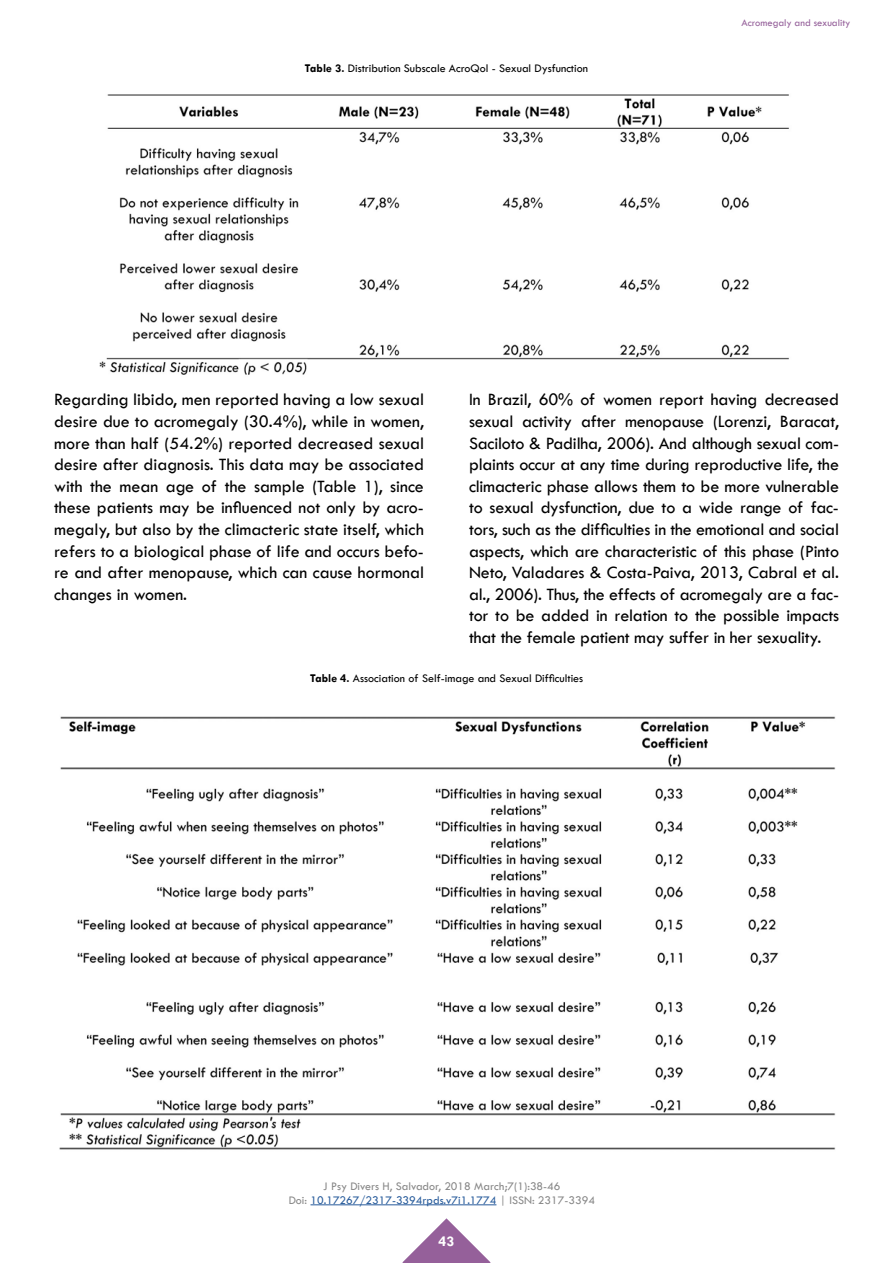
<style>
.page{position:relative;width:893px;height:1263px;background:#fff}
.page>*{position:absolute;margin:0;border:0;box-sizing:border-box;transform-origin:0 0}
.t1{font:18px/21.6px "Tw Cen";letter-spacing:-.01em;color:#000;text-align:justify}
.t2{font:700 15px "Tw Cen";color:#fff}
.t3{font:12px "Tw Cen";color:#000}
.t4{font:12px/14.4px "Tw Cen";color:#878787;text-align:center}
.t5{font:10.5px "Tw Cen";color:#95609a}
.s1{font-weight:700}
.s2{color:#275b9b}
</style>
<div class="page">
<svg style="left:402px;top:1218px;width:89px;height:45px"></svg>
<hr style="left:310px;top:1204px;width:186px;height:1px;background:#275b9b">
<img style="left:99px;top:94px;width:690px;height:281px">
<img style="left:59px;top:716px;width:777px;height:434px">
<p class="t3" style="left:305px;top:61px;width:285px"><span class="s1">Table 3.</span> Distribution Subscale AcroQol - Sexual Dysfunction</p>
<p class="t5" style="left:742px;top:17px;width:110px">Acromegaly and sexuality</p>
<p class="t1" style="left:54px;top:389px;width:371px">Regarding libido, men reported having a low sexual desire due to acromegaly (30.4%), while in women, more than half (54.2%) reported decreased sexual desire after diagnosis. This data may be associated with the mean age of the sample (Table 1), since these patients may be influenced not only by acro&shy;megaly, but also by the climacteric state itself, which refers to a biological phase of life and occurs befo&shy;re and after menopause, which can cause hormonal changes in women.</p>
<p class="t1" style="left:469px;top:389px;width:371px">In Brazil, 60% of women report having decreased sexual activity after menopause (Lorenzi, Baracat, Saciloto &amp; Padilha, 2006). And although sexual com&shy;plaints occur at any time during reproductive life, the climacteric phase allows them to be more vulnerable to sexual dysfunction, due to a wide range of fac&shy;tors, such as the difficulties in the emotional and social aspects, which are characteristic of this phase (Pinto Neto, Valadares &amp; Costa-Paiva, 2013, Cabral et al. al., 2006). Thus, the effects of acromegaly are a fac&shy;tor to be added in relation to the possible impacts that the female patient may suffer in her sexuality.</p>
<p class="t3" style="left:310px;top:671px;width:275px"><span class="s1">Table 4.</span> Association of Self-image and Sexual Difficulties</p>
<p class="t4" style="left:289px;top:1178px;width:308px">J Psy Divers H, Salvador, 2018 March;7(1):38-46<br>Doi: <span class="s2">10.17267/2317-3394rpds.v7i1.1774</span> | ISSN: 2317-3394</p>
<p class="t2" style="left:438px;top:1232px;width:17px">43</p>
</div>
